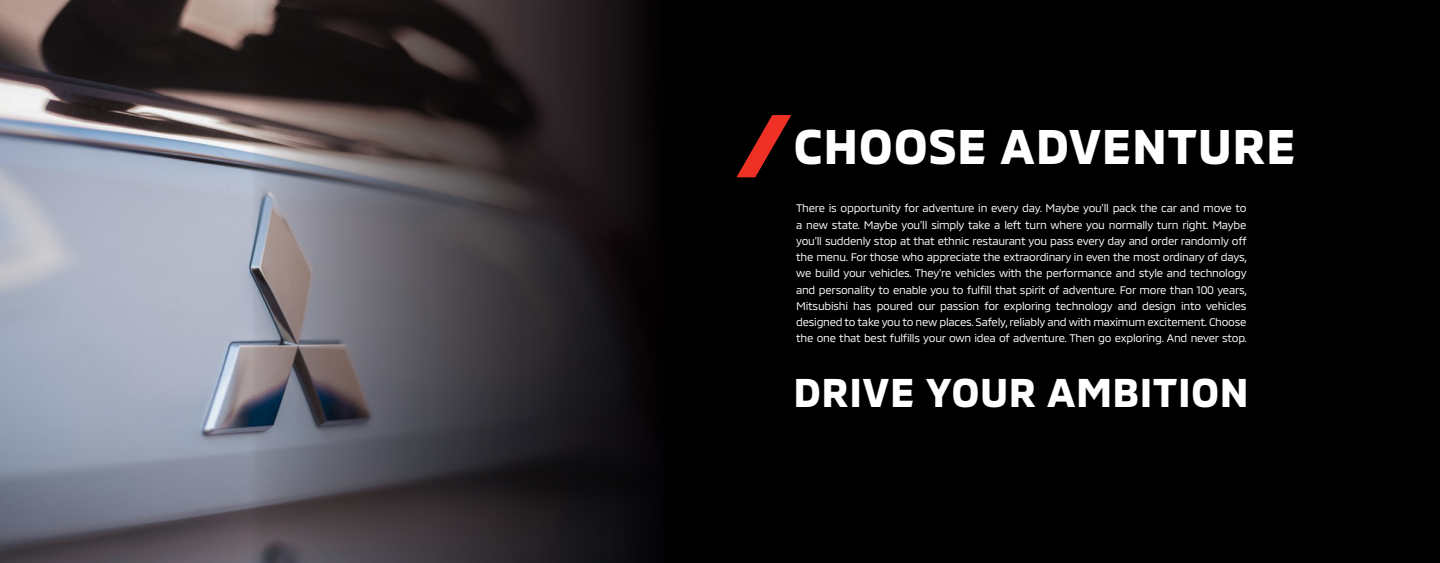
<style>
.page{position:relative;width:1440px;height:563px;background:#fff}
.page>*{position:absolute;margin:0;border:0;box-sizing:border-box;transform-origin:0 0}
.t1{font:700 50px "MMC";letter-spacing:.01em;color:#fff}
.t2{font:700 41.25px "MMC";letter-spacing:.01em;color:#fff}
.t3{font:11.25px/16.2px "MMC";letter-spacing:-.02em;color:#fff;text-align:justify}
</style>
<div class="page">
<div style="left:720px;top:0;width:720px;height:562px;background:#000"></div>
<img style="left:0;top:0;width:249px;height:562px">
<svg style="left:249px;top:0;width:471px;height:562px;background:#353135"></svg>
<svg style="left:737px;top:115px;width:54px;height:62px"></svg>
<h1 class="t1" style="left:794px;top:107px;width:504px">CHOOSE ADVENTURE</h1>
<p class="t3" style="left:796px;top:199px;width:452px">There is opportunity for adventure in every day. Maybe you’ll pack the car and move to a new state. Maybe you’ll simply take a left turn where you normally turn right. Maybe you’ll suddenly stop at that ethnic restaurant you pass every day and order randomly off the menu. For those who appreciate the extraordinary in even the most ordinary of days, we build your vehicles. They’re vehicles with the performance and style and technology and personality to enable you to fulfill that spirit of adventure. For more than 100 years, Mitsubishi has poured our passion for exploring technology and design into vehicles designed to take you to new places. Safely, reliably and with maximum excitement. Choose the one that best fulfills your own idea of adventure. Then go exploring. And never stop.</p>
<h2 class="t2" style="left:794px;top:360px;width:457px">DRIVE YOUR AMBITION</h2>
</div>
